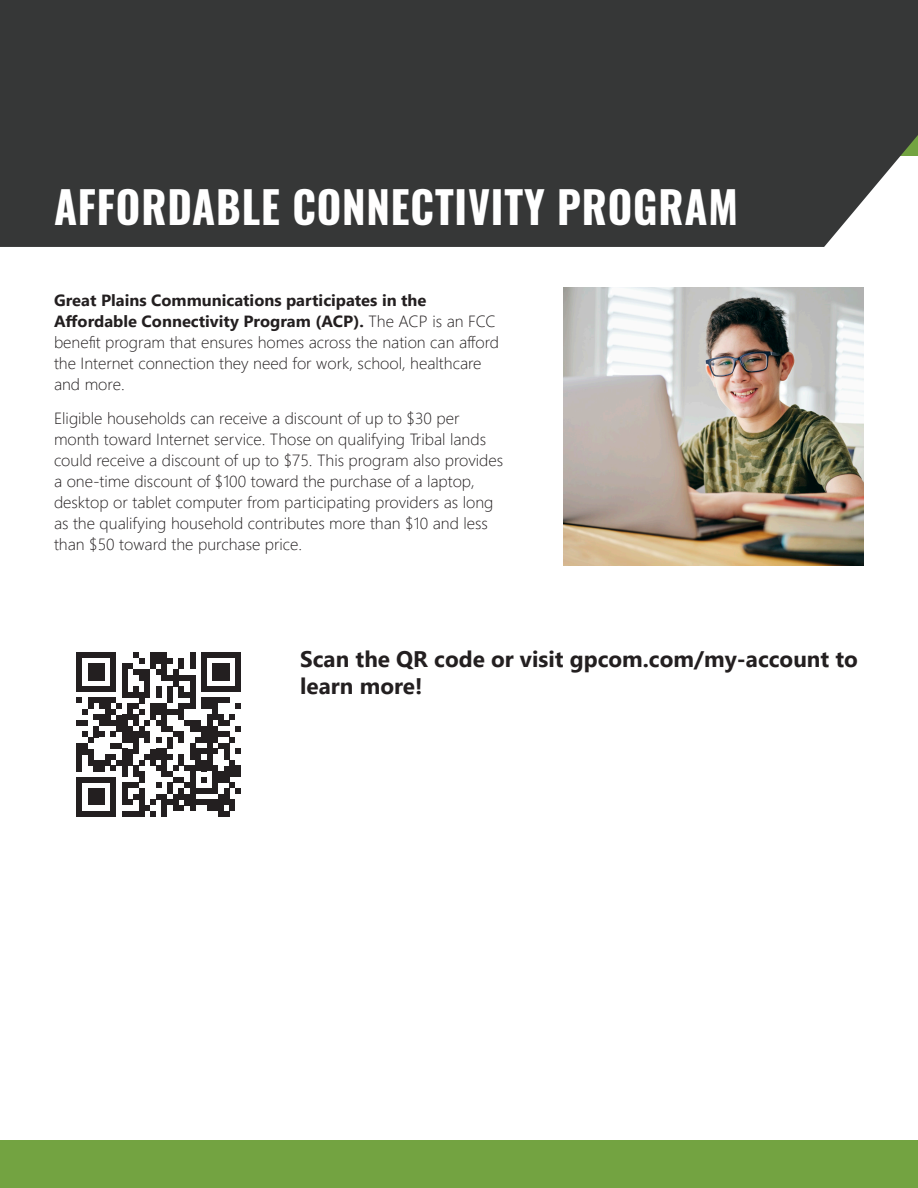
<style>
.page{position:relative;width:918px;height:1188px;background:#fff}
.page>*{position:absolute;margin:0;border:0;box-sizing:border-box;transform-origin:0 0}
.t1{font:700 44.1px "Oswald";letter-spacing:.02em;color:#fff;scale:.95 1}
.t2{font:700 22.5px/27px "Segoe UI";color:#231f20}
.Body_11_pt{font:300 16.2px/21px "Segoe UI";color:#231f20}
.s1{font-weight:700}
</style>
<div class="page">
<div style="left:0;top:0;width:918px;height:247px;background:#363737"></div>
<div style="left:0;top:1140px;width:918px;height:48px;background:#73a341"></div>
<img style="left:564px;top:287px;width:300px;height:278px">
<div style="left:77px;top:652px;width:5px;height:12px;background:#231f20"></div>
<div style="left:77px;top:664px;width:5px;height:11px;background:#231f20"></div>
<div style="left:77px;top:675px;width:5px;height:17px;background:#231f20"></div>
<svg style="left:77px;top:698px;width:5px;height:5px"></svg>
<div style="left:77px;top:743px;width:5px;height:28px;background:#231f20"></div>
<div style="left:77px;top:777px;width:5px;height:40px;background:#231f20"></div>
<svg style="left:77px;top:709px;width:11px;height:17px"></svg>
<div style="left:82px;top:743px;width:6px;height:11px;background:#231f20"></div>
<div style="left:88px;top:664px;width:6px;height:11px;background:#231f20"></div>
<div style="left:88px;top:698px;width:6px;height:11px;background:#231f20"></div>
<div style="left:88px;top:749px;width:6px;height:17px;background:#231f20"></div>
<div style="left:88px;top:788px;width:6px;height:17px;background:#231f20"></div>
<div style="left:94px;top:664px;width:5px;height:11px;background:#231f20"></div>
<svg style="left:94px;top:698px;width:5px;height:5px"></svg>
<svg style="left:94px;top:715px;width:5px;height:5px"></svg>
<div style="left:94px;top:726px;width:5px;height:11px;background:#231f20"></div>
<div style="left:94px;top:760px;width:5px;height:11px;background:#231f20"></div>
<div style="left:94px;top:788px;width:5px;height:17px;background:#231f20"></div>
<div style="left:99px;top:664px;width:6px;height:11px;background:#231f20"></div>
<div style="left:99px;top:698px;width:6px;height:11px;background:#231f20"></div>
<div style="left:99px;top:715px;width:6px;height:11px;background:#231f20"></div>
<svg style="left:82px;top:732px;width:23px;height:11px"></svg>
<div style="left:99px;top:760px;width:6px;height:11px;background:#231f20"></div>
<div style="left:99px;top:788px;width:6px;height:17px;background:#231f20"></div>
<svg style="left:82px;top:652px;width:29px;height:6px"></svg>
<svg style="left:82px;top:675px;width:29px;height:17px"></svg>
<div style="left:105px;top:698px;width:6px;height:28px;background:#231f20"></div>
<div style="left:105px;top:754px;width:6px;height:12px;background:#231f20"></div>
<svg style="left:82px;top:777px;width:29px;height:6px"></svg>
<svg style="left:82px;top:811px;width:29px;height:6px"></svg>
<div style="left:111px;top:652px;width:5px;height:12px;background:#231f20"></div>
<div style="left:111px;top:664px;width:5px;height:11px;background:#231f20"></div>
<div style="left:111px;top:675px;width:5px;height:17px;background:#231f20"></div>
<svg style="left:111px;top:732px;width:5px;height:5px"></svg>
<div style="left:111px;top:777px;width:5px;height:40px;background:#231f20"></div>
<svg style="left:111px;top:698px;width:11px;height:28px"></svg>
<div style="left:116px;top:715px;width:6px;height:17px;background:#231f20"></div>
<svg style="left:111px;top:743px;width:11px;height:28px"></svg>
<div style="left:122px;top:664px;width:6px;height:11px;background:#231f20"></div>
<div style="left:122px;top:675px;width:6px;height:23px;background:#231f20"></div>
<div style="left:122px;top:715px;width:6px;height:28px;background:#231f20"></div>
<div style="left:122px;top:749px;width:6px;height:28px;background:#231f20"></div>
<div style="left:122px;top:783px;width:6px;height:22px;background:#231f20"></div>
<div style="left:128px;top:726px;width:5px;height:17px;background:#231f20"></div>
<div style="left:128px;top:749px;width:5px;height:17px;background:#231f20"></div>
<div style="left:133px;top:686px;width:6px;height:12px;background:#231f20"></div>
<div style="left:133px;top:732px;width:6px;height:22px;background:#231f20"></div>
<div style="left:133px;top:766px;width:6px;height:11px;background:#231f20"></div>
<svg style="left:128px;top:783px;width:11px;height:5px"></svg>
<svg style="left:128px;top:794px;width:11px;height:11px"></svg>
<svg style="left:122px;top:811px;width:17px;height:6px"></svg>
<div style="left:139px;top:726px;width:6px;height:11px;background:#231f20"></div>
<div style="left:139px;top:771px;width:6px;height:12px;background:#231f20"></div>
<div style="left:139px;top:788px;width:6px;height:29px;background:#231f20"></div>
<div style="left:145px;top:675px;width:5px;height:23px;background:#231f20"></div>
<svg style="left:128px;top:692px;width:22px;height:34px"></svg>
<div style="left:145px;top:732px;width:5px;height:11px;background:#231f20"></div>
<svg style="left:139px;top:754px;width:11px;height:12px"></svg>
<div style="left:150px;top:703px;width:6px;height:17px;background:#231f20"></div>
<div style="left:150px;top:749px;width:6px;height:17px;background:#231f20"></div>
<div style="left:156px;top:686px;width:6px;height:12px;background:#231f20"></div>
<div style="left:156px;top:749px;width:6px;height:11px;background:#231f20"></div>
<div style="left:162px;top:749px;width:5px;height:28px;background:#231f20"></div>
<div style="left:167px;top:686px;width:6px;height:17px;background:#231f20"></div>
<div style="left:167px;top:737px;width:6px;height:12px;background:#231f20"></div>
<svg style="left:167px;top:754px;width:6px;height:6px"></svg>
<div style="left:167px;top:783px;width:6px;height:11px;background:#231f20"></div>
<svg style="left:145px;top:794px;width:28px;height:23px"></svg>
<div style="left:173px;top:675px;width:6px;height:11px;background:#231f20"></div>
<div style="left:173px;top:794px;width:6px;height:17px;background:#231f20"></div>
<div style="left:179px;top:686px;width:5px;height:12px;background:#231f20"></div>
<div style="left:179px;top:754px;width:5px;height:12px;background:#231f20"></div>
<div style="left:179px;top:788px;width:5px;height:12px;background:#231f20"></div>
<svg style="left:179px;top:805px;width:5px;height:6px"></svg>
<svg style="left:156px;top:692px;width:34px;height:51px"></svg>
<svg style="left:156px;top:766px;width:34px;height:22px"></svg>
<div style="left:184px;top:794px;width:6px;height:11px;background:#231f20"></div>
<svg style="left:128px;top:652px;width:68px;height:29px"></svg>
<div style="left:190px;top:675px;width:6px;height:34px;background:#231f20"></div>
<div style="left:190px;top:720px;width:6px;height:12px;background:#231f20"></div>
<div style="left:190px;top:743px;width:6px;height:17px;background:#231f20"></div>
<div style="left:190px;top:766px;width:6px;height:45px;background:#231f20"></div>
<div style="left:196px;top:720px;width:5px;height:12px;background:#231f20"></div>
<svg style="left:196px;top:737px;width:5px;height:6px"></svg>
<div style="left:196px;top:749px;width:5px;height:22px;background:#231f20"></div>
<div style="left:201px;top:652px;width:6px;height:12px;background:#231f20"></div>
<div style="left:201px;top:664px;width:6px;height:11px;background:#231f20"></div>
<div style="left:201px;top:675px;width:6px;height:17px;background:#231f20"></div>
<div style="left:201px;top:698px;width:6px;height:11px;background:#231f20"></div>
<div style="left:201px;top:726px;width:6px;height:17px;background:#231f20"></div>
<svg style="left:201px;top:749px;width:6px;height:5px"></svg>
<div style="left:201px;top:760px;width:6px;height:11px;background:#231f20"></div>
<svg style="left:196px;top:800px;width:11px;height:5px"></svg>
<div style="left:207px;top:698px;width:6px;height:11px;background:#231f20"></div>
<div style="left:207px;top:715px;width:6px;height:56px;background:#231f20"></div>
<svg style="left:196px;top:777px;width:17px;height:17px"></svg>
<div style="left:207px;top:800px;width:6px;height:11px;background:#231f20"></div>
<div style="left:213px;top:664px;width:5px;height:11px;background:#231f20"></div>
<div style="left:213px;top:698px;width:5px;height:22px;background:#231f20"></div>
<div style="left:213px;top:766px;width:5px;height:28px;background:#231f20"></div>
<div style="left:213px;top:800px;width:5px;height:11px;background:#231f20"></div>
<div style="left:218px;top:664px;width:6px;height:11px;background:#231f20"></div>
<div style="left:218px;top:771px;width:6px;height:12px;background:#231f20"></div>
<div style="left:218px;top:794px;width:6px;height:23px;background:#231f20"></div>
<div style="left:224px;top:664px;width:6px;height:11px;background:#231f20"></div>
<div style="left:224px;top:743px;width:6px;height:17px;background:#231f20"></div>
<div style="left:224px;top:766px;width:6px;height:17px;background:#231f20"></div>
<div style="left:224px;top:788px;width:6px;height:17px;background:#231f20"></div>
<svg style="left:224px;top:811px;width:6px;height:6px"></svg>
<svg style="left:207px;top:652px;width:28px;height:6px"></svg>
<svg style="left:207px;top:675px;width:28px;height:17px"></svg>
<div style="left:230px;top:760px;width:5px;height:17px;background:#231f20"></div>
<div style="left:230px;top:800px;width:5px;height:11px;background:#231f20"></div>
<div style="left:235px;top:652px;width:6px;height:12px;background:#231f20"></div>
<div style="left:235px;top:664px;width:6px;height:11px;background:#231f20"></div>
<div style="left:235px;top:675px;width:6px;height:17px;background:#231f20"></div>
<svg style="left:218px;top:698px;width:23px;height:11px"></svg>
<svg style="left:213px;top:715px;width:28px;height:39px"></svg>
<div style="left:235px;top:766px;width:6px;height:11px;background:#231f20"></div>
<svg style="left:230px;top:783px;width:11px;height:11px"></svg>
<p class="t1" style="left:54px;top:176px;width:721px">AFFORDABLE CONNECTIVITY PROGRAM</p>
<p class="Body_11_pt" style="left:54px;top:288px;width:447px"><span class="s1">Great Plains Communications participates in the Affordable Connectivity Program (ACP).</span> The ACP is an FCC benefit program that ensures homes across the nation can afford the Internet connection they need for work, school, healthcare and more.</p>
<p class="Body_11_pt" style="left:54px;top:406px;width:451px">Eligible households can receive a discount of up to $30 per month toward Internet service. Those on qualifying Tribal lands could receive a discount of up to $75. This program also provides a one-time discount of $100 toward the purchase of a laptop, desktop or tablet computer from participating providers as long as the qualifying household contributes more than $10 and less than $50 toward the purchase price.</p>
<p class="t2" style="left:300px;top:643px;width:559px">Scan the QR code or visit gpcom.com/my-account to learn more!</p>
</div>
